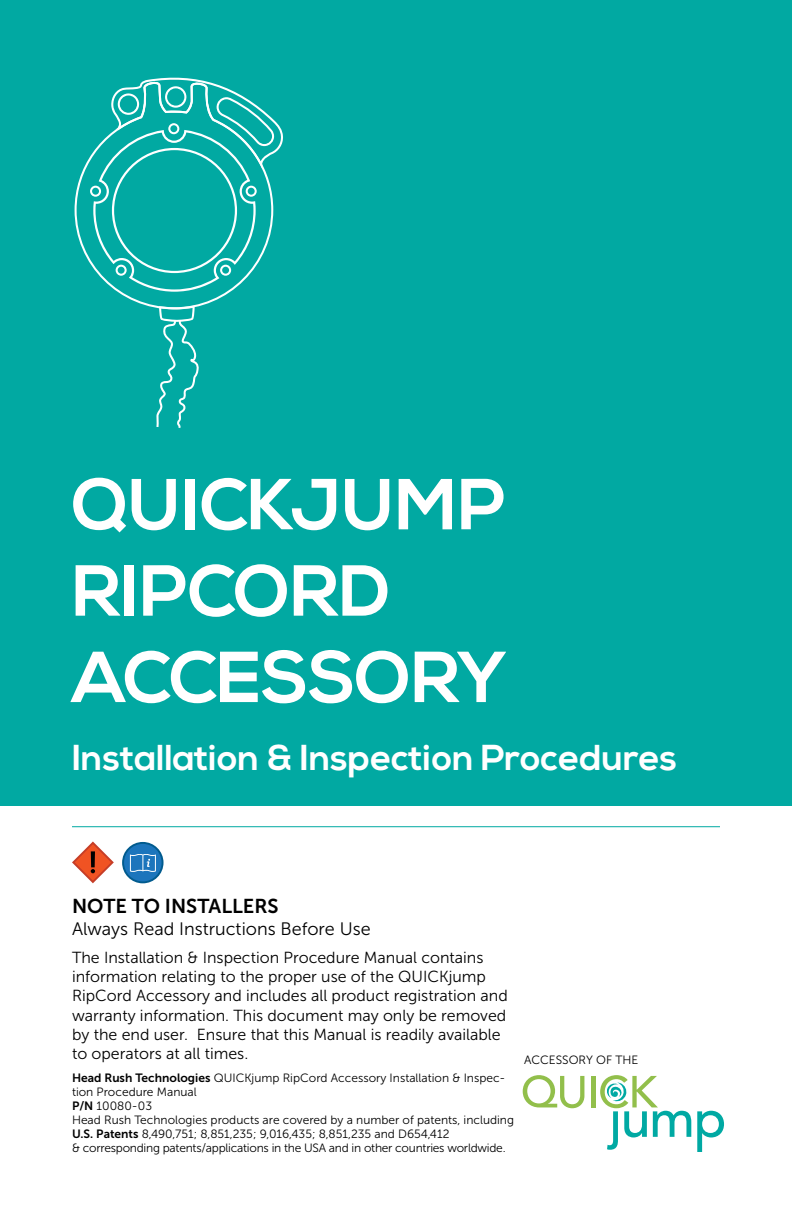
<style>
.page{position:relative;width:792px;height:1224px;background:#fff}
.page>*{position:absolute;margin:0;border:0;box-sizing:border-box;transform-origin:0 0}
.t1{font:700 72px/86.4px "Nexa";letter-spacing:-.005em;color:#fff}
.t2{font:700 36px "Nexa";color:#fff}
.t3{font:20px "Museo Sans 700";color:#000}
.t4{font:18px "Museo Sans 300";color:#000}
.t5{font:16px/19.2px "Museo Sans 300";color:#000}
.t6{font:12px/14px "Museo Sans 300";color:#000}
.s1{font-family:"Museo Sans 700"}
</style>
<div class="page">
<div style="left:0;top:0;width:792px;height:806px;background:#01a9a2"></div>
<svg style="left:697px;top:1111px;width:27px;height:41px"></svg>
<svg style="left:523px;top:1075px;width:61px;height:33px"></svg>
<hr style="left:591px;top:1076px;width:4px;height:31px;background:#92bf4b">
<svg style="left:600px;top:1075px;width:91px;height:75px"></svg>
<hr style="left:72px;top:826px;width:648px;height:1px;background:#01a9a2">
<svg style="left:72px;top:842px;width:42px;height:41px"></svg>
<svg style="left:122px;top:842px;width:42px;height:41px"></svg>
<div style="left:124px;top:844px;width:38px;height:37px;background:#1c75bc;border-radius:50%"></div>
<svg style="left:130px;top:854px;width:26px;height:18px"></svg>
<svg style="left:144px;top:77px;width:139px;height:140px"></svg>
<svg style="left:75px;top:81px;width:198px;height:227px"></svg>
<svg style="left:156px;top:306px;width:43px;height:122px"></svg>
<h1 class="t1" style="left:72px;top:464px;width:436px">QUICKJUMP<br>RIPCORD<br>ACCESSORY</h1>
<h2 class="t2" style="left:72px;top:737px;width:607px">Installation &amp; Inspection Procedures</h2>
<h3 class="t3" style="left:72px;top:895px;width:208px">NOTE TO INSTALLERS</h3>
<h3 class="t4" style="left:72px;top:919px;width:300px">Always Read Instructions Before Use</h3>
<p class="t5" style="left:72px;top:948px;width:437px">The Installation &amp; Inspection Procedure Manual contains information relating to the proper use of the QUICKjump RipCord Accessory and includes all product registration and warranty information. This document may only be removed by the end user. Ensure that this Manual is readily available to operators at all times.</p>
<p class="t6" style="left:72px;top:1071px;width:444px"><span class="s1">Head Rush Technologies</span> QUICKjump RipCord Accessory Installation &amp; Inspec&shy;tion Procedure Manual<br><span class="s1">P/N</span> 10080-03<br>Head Rush Technologies products are covered by a number of patents, including <span class="s1">U.S. Patents</span> 8,490,751; 8,851,235; 9,016,435; 8,851,235 and D654,412<br>&amp; corresponding patents/applications in the USA and in other countries worldwide.</p>
<p class="t6" style="left:524px;top:1053px;width:116px">ACCESSORY OF THE</p>
</div>
